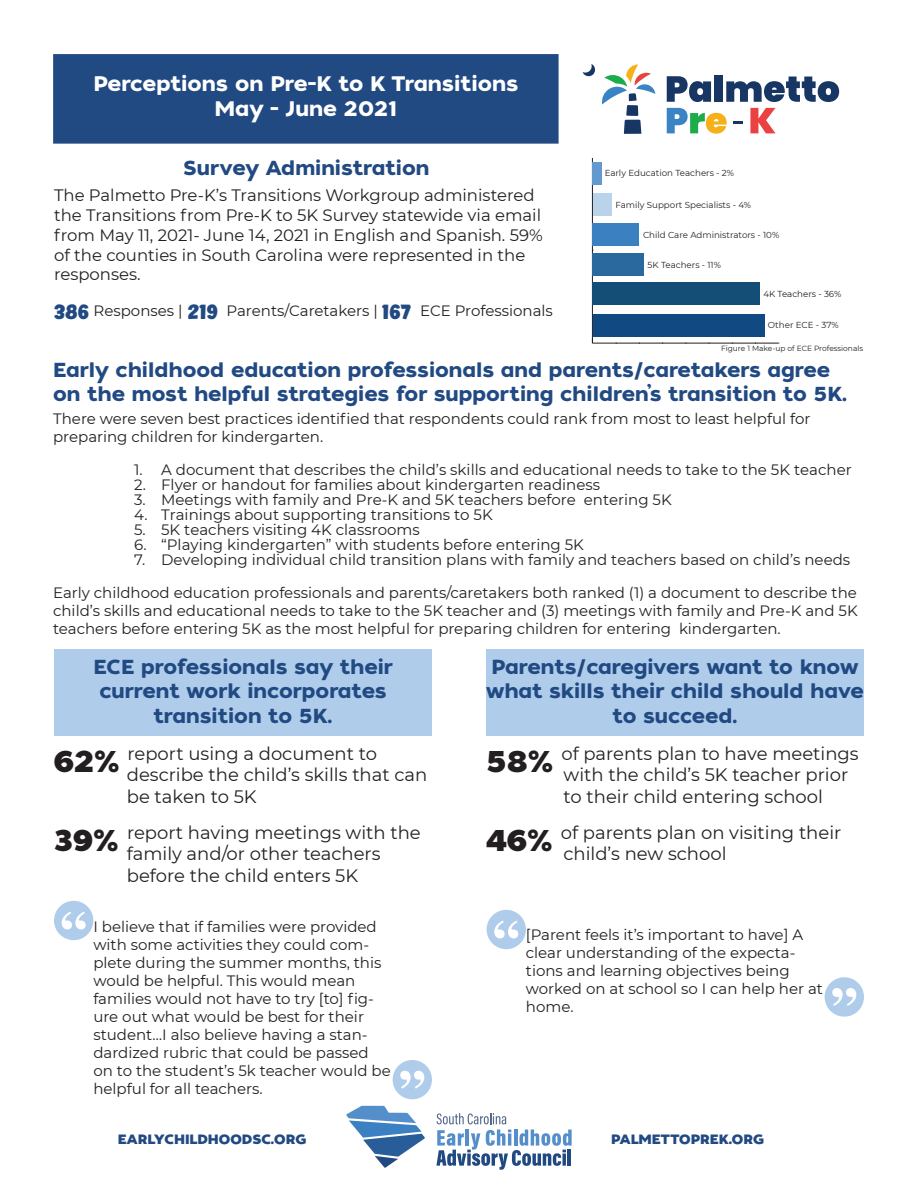
<style>
.page{position:relative;width:918px;height:1188px;background:#fff}
.page>*{position:absolute;margin:0;border:0;box-sizing:border-box;transform-origin:0 0}
.t1{font:21px/25.2px "Tide Sans 600 Bunny";color:#fff;text-align:center}
.t2{font:20.25px/24.3px "Tide Sans 600 Bunny";color:#214982;text-align:center}
.t3{font:18px/21.3px "Montserrat";color:#231f20}
.t4{font:16.5px/19.8px "Montserrat";color:#231f20}
.t5{font:15px/18px "Montserrat";color:#231f20}
.t6{font:13.5px "Tide Sans 700 Mondo";color:#214982}
.t7{font:8.7px "Montserrat";color:#231f20}
.t8{font:7.5px "Montserrat";color:#231f20}
.s1{font-family:"Peachy Keen JF";font-size:18px;color:#214982}
.s2{font-family:"Tide Sans 700 Mondo";font-size:30px}
</style>
<div class="page">
<div style="left:53px;top:54px;width:506px;height:90px;background:#214982;border:2px solid #214982"></div>
<svg style="left:583px;top:64px;width:72px;height:70px"></svg>
<svg style="left:667px;top:76px;width:44px;height:26px"></svg>
<div style="left:715px;top:75px;width:8px;height:27px;background:#183664"></div>
<svg style="left:726px;top:77px;width:113px;height:25px"></svg>
<svg style="left:667px;top:108px;width:60px;height:26px"></svg>
<svg style="left:733px;top:121px;width:10px;height:2px"></svg>
<svg style="left:750px;top:108px;width:26px;height:25px"></svg>
<svg style="left:346px;top:1106px;width:79px;height:62px"></svg>
<svg style="left:437px;top:1113px;width:69px;height:11px"></svg>
<svg style="left:436px;top:1130px;width:136px;height:40px"></svg>
<svg style="left:487px;top:910px;width:39px;height:39px"></svg>
<div style="left:54px;top:649px;width:378px;height:86px;background:#afcdeb"></div>
<div style="left:486px;top:649px;width:378px;height:86px;background:#afcdeb"></div>
<svg style="left:393px;top:1060px;width:39px;height:39px"></svg>
<svg style="left:54px;top:901px;width:39px;height:39px"></svg>
<svg style="left:825px;top:977px;width:39px;height:40px"></svg>
<hr style="left:592px;top:343px;width:186px;height:1px;background:#231f20">
<hr style="left:592px;top:159px;width:1px;height:184px;background:#231f20">
<div style="left:593px;top:314px;width:172px;height:22px;background:#114a82"></div>
<div style="left:593px;top:194px;width:18px;height:22px;background:#b9d3eb"></div>
<div style="left:593px;top:162px;width:9px;height:22px;background:#6299ce"></div>
<div style="left:593px;top:224px;width:46px;height:22px;background:#3b81c1"></div>
<div style="left:593px;top:254px;width:51px;height:22px;background:#29699e"></div>
<div style="left:593px;top:283px;width:167px;height:22px;background:#144d75"></div>
<h1 class="t1" style="left:93px;top:72px;width:427px">Perceptions on Pre-K to K Transitions<br>May - June 2021</h1>
<h2 class="t2" style="left:183px;top:156px;width:248px">Survey Administration</h2>
<p class="t4" style="left:54px;top:185px;width:490px">The Palmetto Pre-K’s Transitions Workgroup administered the Transitions from Pre-K to 5K Survey statewide via email from May 11, 2021- June 14, 2021 in English and Spanish. 59% of the counties in South Carolina were represented in the responses.</p>
<p class="t5" style="left:54px;top:301px;width:500px"><span class="s1">386</span> Responses | <span class="s1">219</span> Parents/Caretakers | <span class="s1">167</span> ECE Professionals</p>
<p class="t7" style="left:605px;top:167px;width:131px">Early Education Teachers - 2%</p>
<p class="t7" style="left:615px;top:199px;width:137px">Family Support Specialists - 4%</p>
<p class="t7" style="left:643px;top:229px;width:138px">Child Care Administrators - 10%</p>
<p class="t7" style="left:648px;top:259px;width:75px">5K Teachers - 11%</p>
<p class="t7" style="left:763px;top:288px;width:79px">4K Teachers - 36%</p>
<p class="t7" style="left:768px;top:319px;width:72px">Other ECE - 37%</p>
<p class="t8" style="left:721px;top:343px;width:144px">Figure 1 Make-up of ECE Professionals</p>
<h2 class="t2" style="left:53px;top:359px;width:795px;text-align:left">Early childhood education professionals and parents/caretakers agree on the most helpful strategies for supporting children’s transition to 5K.</h2>
<p class="t5" style="left:53px;top:409px;width:759px">There were seven best practices identified that respondents could rank from most to least helpful for preparing children for kindergarten.</p>
<p class="t5" style="left:134px;top:460px;width:719px">1. A document that describes the child’s skills and educational needs to take to the 5K teacher</p>
<p class="t5" style="left:134px;top:475px;width:467px">2. Flyer or handout for families about kindergarten readiness</p>
<p class="t5" style="left:134px;top:490px;width:539px">3. Meetings with family and Pre-K and 5K teachers before entering 5K</p>
<p class="t5" style="left:134px;top:505px;width:360px">4. Trainings about supporting transitions to 5K</p>
<p class="t5" style="left:134px;top:520px;width:287px">5. 5K teachers visiting 4K classrooms</p>
<p class="t5" style="left:134px;top:535px;width:451px">6. “Playing kindergarten” with students before entering 5K</p>
<p class="t5" style="left:53px;top:543px;width:805px;line-height:32.4px;text-indent:81px">7. Developing individual child transition plans with family and teachers based on child’s needs<br>Early childhood education professionals and parents/caretakers both ranked (1) a document to describe the</p>
<p class="t5" style="left:53px;top:601px;width:806px">child’s skills and educational needs to take to the 5K teacher and (3) meetings with family and Pre-K and 5K teachers before entering 5K as the most helpful for preparing children for entering kindergarten.</p>
<h2 class="t2" style="left:93px;top:656px;width:301px">ECE professionals say their current work incorporates transition to 5K.</h2>
<p class="t3" style="left:127px;top:742px;width:302px;text-indent:-73px"><span class="s2">62%</span> report using a document to describe the child’s skills that can be taken to 5K</p>
<p class="t3" style="left:127px;top:821px;width:295px;text-indent:-73px"><span class="s2">39%</span> report having meetings with the family and/or other teachers before the child enters 5K</p>
<h2 class="t2" style="left:486px;top:656px;width:379px">Parents/caregivers want to know what skills their child should have to succeed.</h2>
<p class="t3" style="left:564px;top:742px;width:297px;text-indent:-78px"><span class="s2">58%</span> of parents plan to have meetings with the child’s 5K teacher prior to their child entering school</p>
<p class="t3" style="left:564px;top:821px;width:279px;text-indent:-78px"><span class="s2">46%</span> of parents plan on visiting their child’s new school</p>
<p class="t5" style="left:93px;top:918px;width:299px">I believe that if families were provided with some activities they could com&shy;plete during the summer months, this would be helpful. This would mean families would not have to try [to] fig&shy;ure out what would be best for their student…I also believe having a stan&shy;dardized rubric that could be passed on to the student’s 5k teacher would be helpful for all teachers.</p>
<p class="t5" style="left:526px;top:925px;width:299px">[Parent feels it’s important to have] A clear understanding of the expecta&shy;tions and learning objectives being worked on at school so I can help her at home.</p>
<p class="t6" style="left:118px;top:1131px;width:190px">EARLYCHILDHOODSC.ORG</p>
<p class="t6" style="left:611px;top:1131px;width:154px">PALMETTOPREK.ORG</p>
</div>
